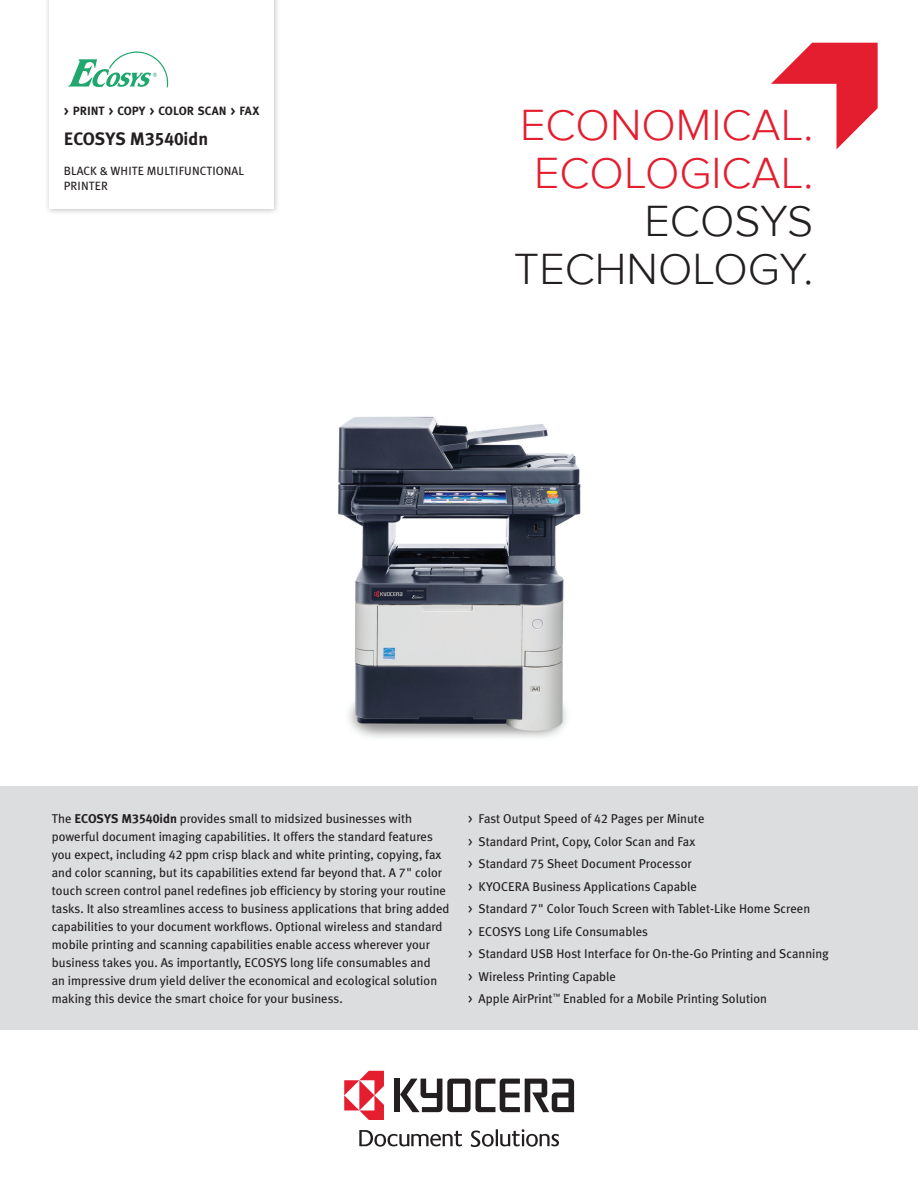
<style>
.page{position:relative;width:918px;height:1188px;background:#fff}
.page>*{position:absolute;margin:0;border:0;box-sizing:border-box;transform-origin:0 0}
.t1{font:300 45px/48px "Proxima Nova";color:#e41d2f;text-align:center}
.t2{font:300 45px/48px "Proxima Nova";color:#231f20;text-align:right}
.t3{font:18px "Meta Plus Bold Caps";color:#231f20}
.t4{font:12.75px/18px "Meta Plus";color:#231f20}
.t5{font:12px/15px "Meta Plus";letter-spacing:.005em;color:#231f20}
.t6{font:12px "Meta Plus Bold Caps";color:#231f20}
.s1{font-family:"Meta Plus";font-weight:700}
.s2{font-weight:700}
.s3{font-family:"Meta Plus Bold Caps"}
.s4{font-family:"Meta Plus Book Caps"}
</style>
<div class="page">
<div style="left:44px;top:0;width:237px;height:215px;background:#231f20;opacity:.3"></div>
<div style="left:49px;top:0;width:224px;height:208px;background:#fff"></div>
<svg style="left:68px;top:51px;width:100px;height:37px"></svg>
<div style="left:0;top:786px;width:918px;height:244px;background:#dcdddf"></div>
<div style="left:394px;top:1079px;width:6px;height:33px;background:#231f20"></div>
<svg style="left:400px;top:1079px;width:174px;height:33px"></svg>
<svg style="left:344px;top:1071px;width:40px;height:49px"></svg>
<svg style="left:471px;top:1129px;width:88px;height:18px"></svg>
<svg style="left:359px;top:1130px;width:103px;height:17px"></svg>
<svg style="left:771px;top:43px;width:107px;height:106px"></svg>
<img style="left:338px;top:416px;width:243px;height:322px">
<p class="t6" style="left:64px;top:104px;width:197px">&gt; PRINT &gt; COPY &gt; COLOR SCAN &gt; FAX</p>
<h2 class="t3" style="left:64px;top:129px;width:146px">ECOSYS M3540<span class="s1">idn</span></h2>
<p class="t5" style="left:64px;top:163px;width:182px">BLACK &amp; WHITE MULTIFUNCTIONAL<br>PRINTER</p>
<h1 class="t1" style="left:520px;top:101px;width:295px">ECONOMICAL.<br>ECOLOGICAL.</h1>
<h1 class="t2" style="left:514px;top:197px;width:301px">ECOSYS<br>TECHNOLOGY.</h1>
<p class="t4" style="left:52px;top:810px;width:399px">The <span class="s2">ECOSYS M</span><span class="s3">3540</span><span class="s2">idn</span> provides small to midsized businesses with powerful document imaging capabilities. It offers the standard features you expect, including <span class="s4">42</span> ppm crisp black and white printing, copying, fax and color scanning, but its capabilities extend far beyond that. A <span class="s4">7</span>" color touch screen control panel redefines job efficiency by storing your routine tasks. It also streamlines access to business applications that bring added capabilities to your document workflows. Optional wireless and standard mobile printing and scanning capabilities enable access wherever your business takes you. As importantly, ECOSYS long life consumables and<br>an impressive drum yield deliver the economical and ecological solution making this device the smart choice for your business.</p>
<p class="t4" style="left:468px;top:808px;width:362px;line-height:22.5px"><span class="s4">&gt;</span> Fast Output Speed of <span class="s4">42</span> Pages per Minute<br><span class="s4">&gt;</span> Standard Print, Copy, Color Scan and Fax<br><span class="s4">&gt;</span> Standard <span class="s4">75</span> Sheet Document Processor<br><span class="s4">&gt;</span> KYOCERA Business Applications Capable<br><span class="s4">&gt;</span> Standard <span class="s4">7</span>" Color Touch Screen with Tablet-Like Home Screen<br><span class="s4">&gt;</span> ECOSYS Long Life Consumables<br><span class="s4">&gt;</span> Standard USB Host Interface for On-the-Go Printing and Scanning <span class="s4">&gt;</span> Wireless Printing Capable<br><span class="s4">&gt;</span> Apple AirPrint<sup>™</sup> Enabled for a Mobile Printing Solution</p>
</div>
